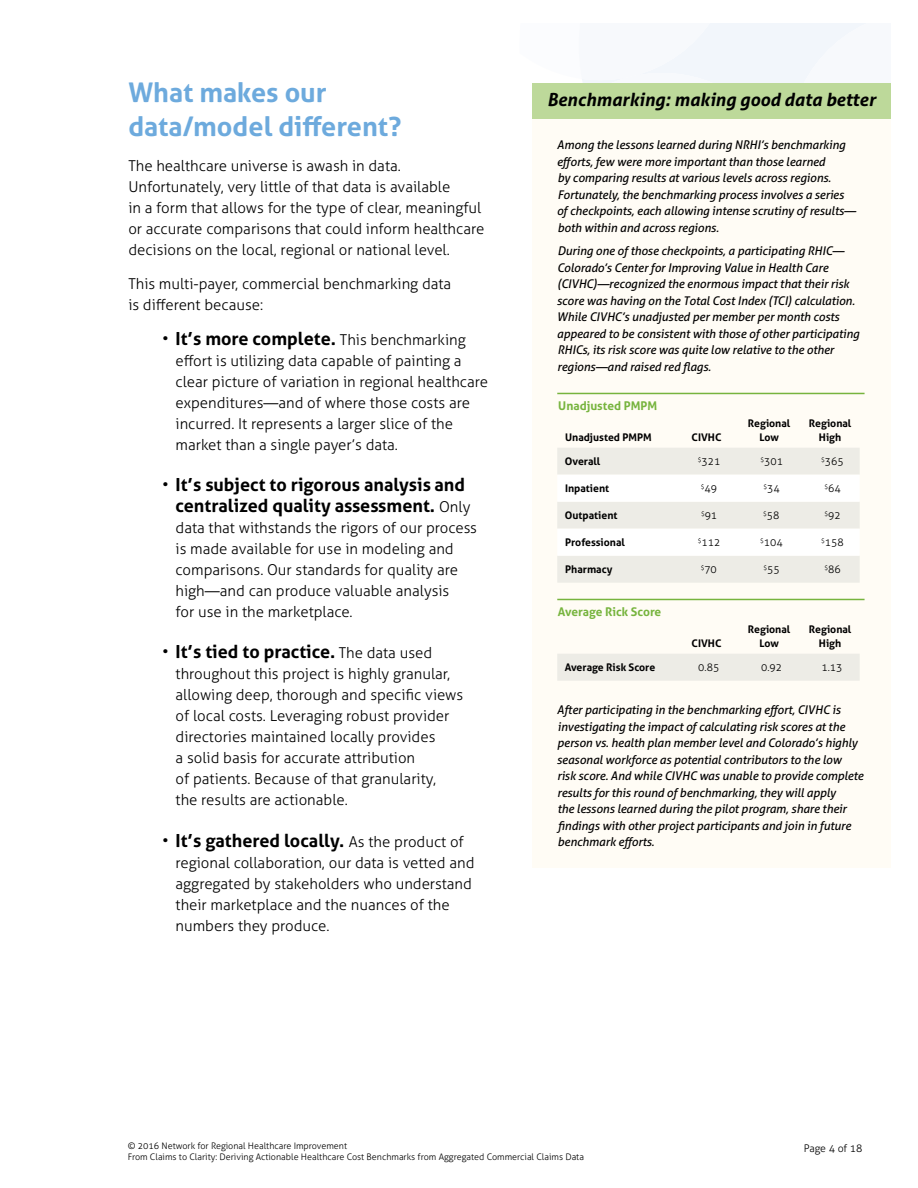
<style>
.page{position:relative;width:918px;height:1188px;background:#fff}
.page>*{position:absolute;margin:0;border:0;box-sizing:border-box;transform-origin:0 0}
.t1{font:700 27px/34.5px "Aller";color:#6daadd}
.t2{font:700 18px/21px "Aller";color:#000}
.t3{font:italic 700 18px "Aller";color:#000}
.t4{font:300 15px/21px "Aller";color:#000}
.t5{font:italic 12px/16.5px "Aller";letter-spacing:-.01em;color:#000}
.t6{font:700 12px "Aller";color:#77b43e}
.t7{font:700 10.5px/13.5px "Aller";color:#000;text-align:center}
.t8{font:300 10.5px "Aller";color:#000}
.t9{font:300 9px/10.8px "Aller";color:#000}
.s1{font-weight:300}
.s2{font-weight:300;font-size:15px}
</style>
<div class="page">
<div style="left:582px;top:23px;width:284px;height:60px;background:#f2f6fb"></div>
<div style="left:532px;top:83px;width:359px;height:784px;background:#fffcf5"></div>
<hr style="left:557px;top:393px;width:308px;height:1px;background:#77b43e">
<hr style="left:557px;top:599px;width:308px;height:1px;background:#77b43e">
<svg style="left:557px;top:448px;width:303px;height:135px"></svg>
<div style="left:557px;top:654px;width:303px;height:27px;background:#edece6"></div>
<div style="left:532px;top:83px;width:359px;height:35px;background:#bdd99a"></div>
<h1 class="t1" style="left:128px;top:75px;width:275px">What makes our data/model different?</h1>
<p class="t4" style="left:128px;top:155px;width:358px">The healthcare universe is awash in data.<br>Unfortunately, very little of that data is available<br>in a form that allows for the type of clear, meaningful or accurate comparisons that could inform healthcare decisions on the local, regional or national level.</p>
<p class="t4" style="left:128px;top:274px;width:324px">This multi-payer, commercial benchmarking data is different because:</p>
<h2 class="t2" style="left:162px;top:328px;width:305px"><span class="s1">•</span> It’s more complete. <span class="s2">This benchmarking</span></h2>
<p class="t4" style="left:176px;top:350px;width:314px">effort is utilizing data capable of painting a clear picture of variation in regional healthcare expenditures—and of where those costs are incurred. It represents a larger slice of the market than a single payer’s data.</p>
<h2 class="t2" style="left:176px;top:474px;width:296px;text-indent:-14px"><span class="s1">•</span> It’s subject to rigorous analysis and centralized quality assessment. <span class="s2">Only</span></h2>
<p class="t4" style="left:176px;top:517px;width:303px">data that withstands the rigors of our process is made available for use in modeling and comparisons. Our standards for quality are high—and can produce valuable analysis<br>for use in the marketplace.</p>
<h2 class="t2" style="left:162px;top:641px;width:272px"><span class="s1">•</span> It’s tied to practice. <span class="s2">The data used</span></h2>
<p class="t4" style="left:176px;top:664px;width:289px">throughout this project is highly granular, allowing deep, thorough and specific views of local costs. Leveraging robust provider directories maintained locally provides<br>a solid basis for accurate attribution<br>of patients. Because of that granularity,<br>the results are actionable.</p>
<h2 class="t2" style="left:162px;top:830px;width:303px"><span class="s1">•</span> It’s gathered locally. <span class="s2">As the product of</span></h2>
<p class="t4" style="left:176px;top:852px;width:300px">regional collaboration, our data is vetted and aggregated by stakeholders who understand their marketplace and the nuances of the numbers they produce.</p>
<h2 class="t3" style="left:547px;top:89px;width:330px">Benchmarking: making good data better</h2>
<p class="t5" style="left:557px;top:137px;width:301px">Among the lessons learned during NRHI’s benchmarking efforts, few were more important than those learned<br>by comparing results at various levels across regions.<br>Fortunately, the benchmarking process involves a series of checkpoints, each allowing intense scrutiny of results— both within and across regions.</p>
<p class="t5" style="left:557px;top:243px;width:304px">During one of those checkpoints, a participating RHIC— Colorado’s Center for Improving Value in Health Care (CIVHC)—recognized the enormous impact that their risk score was having on the Total Cost Index (TCI) calculation.<br>While CIVHC’s unadjusted per member per month costs appeared to be consistent with those of other participating RHICs, its risk score was quite low relative to the other regions—and raised red flags.</p>
<p class="t6" style="left:558px;top:399px;width:101px">Unadjusted PMPM</p>
<p class="t7" style="left:565px;top:430px;width:88px">Unadjusted PMPM</p>
<p class="t7" style="left:692px;top:430px;width:31px">CIVHC</p>
<p class="t7" style="left:748px;top:417px;width:44px">Regional<br>Low</p>
<p class="t7" style="left:809px;top:417px;width:44px">Regional<br>High</p>
<p class="t7" style="left:565px;top:455px;width:37px">Overall</p>
<p class="t8" style="left:698px;top:455px;width:24px"><sup>$</sup>321</p>
<p class="t8" style="left:761px;top:455px;width:24px"><sup>$</sup>301</p>
<p class="t8" style="left:821px;top:455px;width:24px"><sup>$</sup>365</p>
<p class="t7" style="left:565px;top:482px;width:46px">Inpatient</p>
<p class="t8" style="left:701px;top:482px;width:18px"><sup>$</sup>49</p>
<p class="t8" style="left:763px;top:482px;width:18px"><sup>$</sup>34</p>
<p class="t8" style="left:824px;top:482px;width:18px"><sup>$</sup>64</p>
<p class="t7" style="left:565px;top:509px;width:54px">Outpatient</p>
<p class="t8" style="left:701px;top:509px;width:18px"><sup>$</sup>91</p>
<p class="t8" style="left:763px;top:509px;width:18px"><sup>$</sup>58</p>
<p class="t8" style="left:825px;top:509px;width:18px"><sup>$</sup>92</p>
<p class="t7" style="left:565px;top:536px;width:61px">Professional</p>
<p class="t8" style="left:698px;top:536px;width:24px"><sup>$</sup>112</p>
<p class="t8" style="left:760px;top:536px;width:24px"><sup>$</sup>104</p>
<p class="t8" style="left:821px;top:536px;width:24px"><sup>$</sup>158</p>
<p class="t7" style="left:565px;top:563px;width:49px">Pharmacy</p>
<p class="t8" style="left:701px;top:563px;width:18px"><sup>$</sup>70</p>
<p class="t8" style="left:763px;top:563px;width:18px"><sup>$</sup>55</p>
<p class="t8" style="left:824px;top:563px;width:18px"><sup>$</sup>86</p>
<p class="t6" style="left:558px;top:605px;width:105px">Average Rick Score</p>
<p class="t7" style="left:692px;top:636px;width:31px">CIVHC</p>
<p class="t7" style="left:748px;top:623px;width:44px">Regional<br>Low</p>
<p class="t7" style="left:809px;top:623px;width:44px">Regional<br>High</p>
<p class="t7" style="left:565px;top:661px;width:92px">Average Risk Score</p>
<p class="t8" style="left:698px;top:661px;width:23px">0.85</p>
<p class="t8" style="left:761px;top:661px;width:23px">0.92</p>
<p class="t8" style="left:821px;top:661px;width:23px">1.13</p>
<p class="t5" style="left:557px;top:702px;width:308px">After participating in the benchmarking effort, CIVHC is investigating the impact of calculating risk scores at the person vs. health plan member level and Colorado’s highly seasonal workforce as potential contributors to the low<br>risk score. And while CIVHC was unable to provide complete results for this round of benchmarking, they will apply<br>the lessons learned during the pilot program, share their findings with other project participants and join in future benchmark efforts.</p>
<p class="t9" style="left:128px;top:1140px;width:458px">© 2016 Network for Regional Healthcare Improvement<br>From Claims to Clarity: Deriving Actionable Healthcare Cost Benchmarks from Aggregated Commercial Claims Data</p>
<p class="t8" style="left:804px;top:1142px;width:60px">Page 4 of 18</p>
</div>
